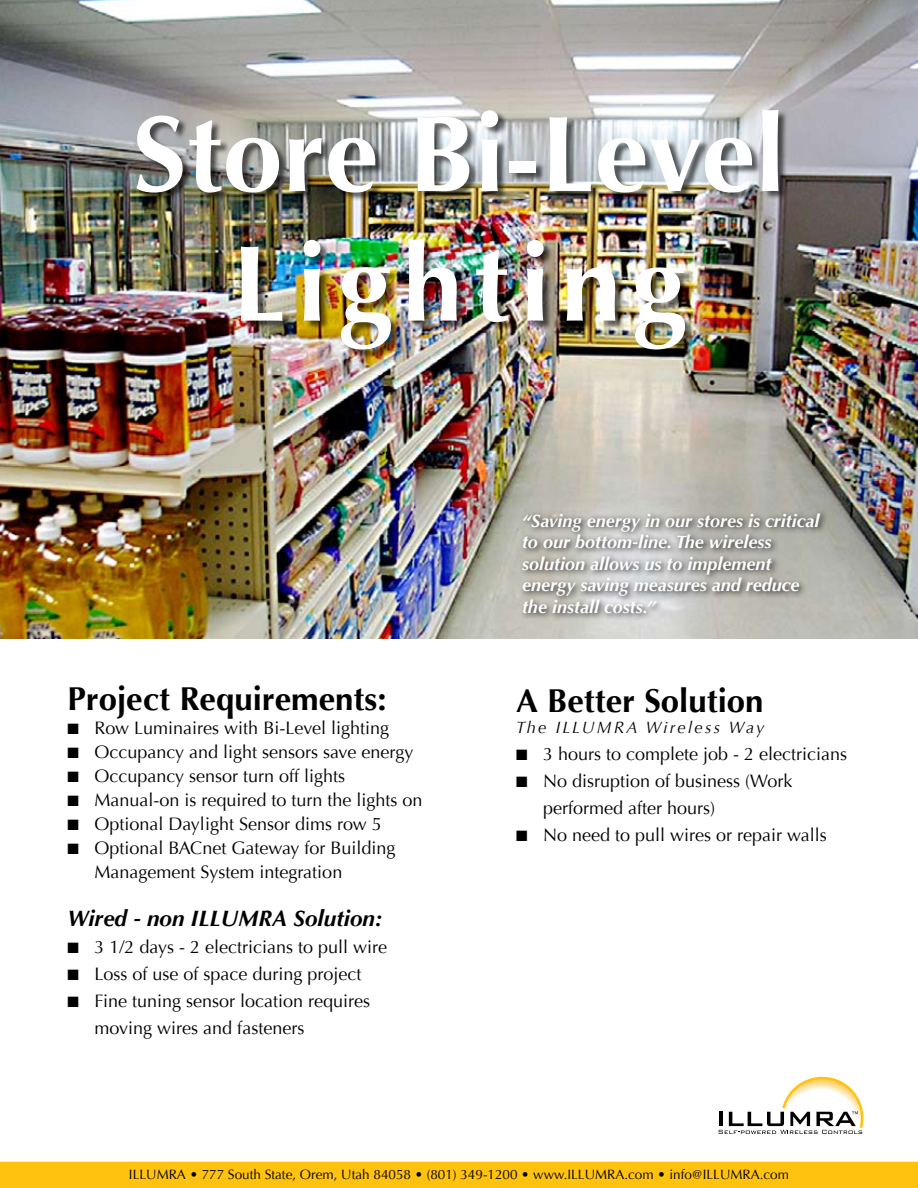
<style>
.page{position:relative;width:918px;height:1188px;background:#fff}
.page>*{position:absolute;margin:0;border:0;box-sizing:border-box;transform-origin:0 0}
.t1{font:700 108px/129.6px "Optima";color:#fff;text-align:center}
.t2{font:700 33px "Optima";color:#000}
.t3{font:italic 700 22.5px "Optima";color:#000}
.t4{font:18px/27px "Optima";color:#000}
.t5{font:italic 700 18px/21.6px "Optima";color:#fff}
.t6{font:italic 16.5px "Optima";letter-spacing:.14em;color:#000}
.t7{font:13.5px "Optima";color:#000}
</style>
<div class="page">
<div style="left:0;top:1162px;width:918px;height:26px;background:#ffc20e"></div>
<img style="left:0;top:0;width:918px;height:639px">
<svg style="left:718px;top:1076px;width:146px;height:58px"></svg>
<div style="left:519px;top:509px;width:308px;height:112px;background:#000;opacity:.75"></div>
<div style="left:138px;top:111px;width:650px;height:248px;background:#000;opacity:.6"></div>
<h1 class="t1" style="left:133px;top:91px;width:654px">Store Bi-Level<br>Lighting</h1>
<h2 class="t2" style="left:68px;top:679px;width:321px">Project Requirements:</h2>
<p class="t4" style="left:68px;top:715px;width:323px">■ Row Luminaires with Bi-Level lighting</p>
<p class="t4" style="left:68px;top:739px;width:347px">■ Occupancy and light sensors save energy</p>
<p class="t4" style="left:68px;top:763px;width:279px">■ Occupancy sensor turn off lights</p>
<p class="t4" style="left:68px;top:787px;width:357px">■ Manual-on is required to turn the lights on</p>
<p class="t4" style="left:68px;top:811px;width:316px">■ Optional Daylight Sensor dims row 5</p>
<p class="t4" style="left:94px;top:836px;width:303px;line-height:24px;text-indent:-27px">■ Optional BACnet Gateway for Building<br>Management System integration</p>
<p class="t3" style="left:68px;top:906px;width:317px">Wired - non ILLUMRA Solution:</p>
<p class="t4" style="left:68px;top:934px;width:321px">■ 3 1/2 days - 2 electricians to pull wire</p>
<p class="t4" style="left:68px;top:961px;width:296px">■ Loss of use of space during project</p>
<p class="t4" style="left:94px;top:988px;width:277px;text-indent:-27px">■ Fine tuning sensor location requires moving wires and fasteners</p>
<p class="t5" style="left:522px;top:510px;width:299px">“Saving energy in our stores is critical to our bottom-line. The wireless solution allows us to implement energy saving measures and reduce the install costs.”</p>
<h2 class="t2" style="left:516px;top:681px;width:249px">A Better Solution</h2>
<p class="t6" style="left:516px;top:718px;width:250px">The ILLUMRA Wireless Way</p>
<p class="t4" style="left:516px;top:741px;width:333px">■ 3 hours to complete job - 2 electricians</p>
<p class="t4" style="left:543px;top:768px;width:251px;text-indent:-27px">■ No disruption of business (Work performed after hours)</p>
<p class="t4" style="left:516px;top:822px;width:312px">■ No need to pull wires or repair walls</p>
<p class="t7" style="left:129px;top:1167px;width:662px">ILLUMRA • 777 South State, Orem, Utah 84058 • (801) 349-1200 • www.ILLUMRA.com • info@ILLUMRA.com</p>
</div>
